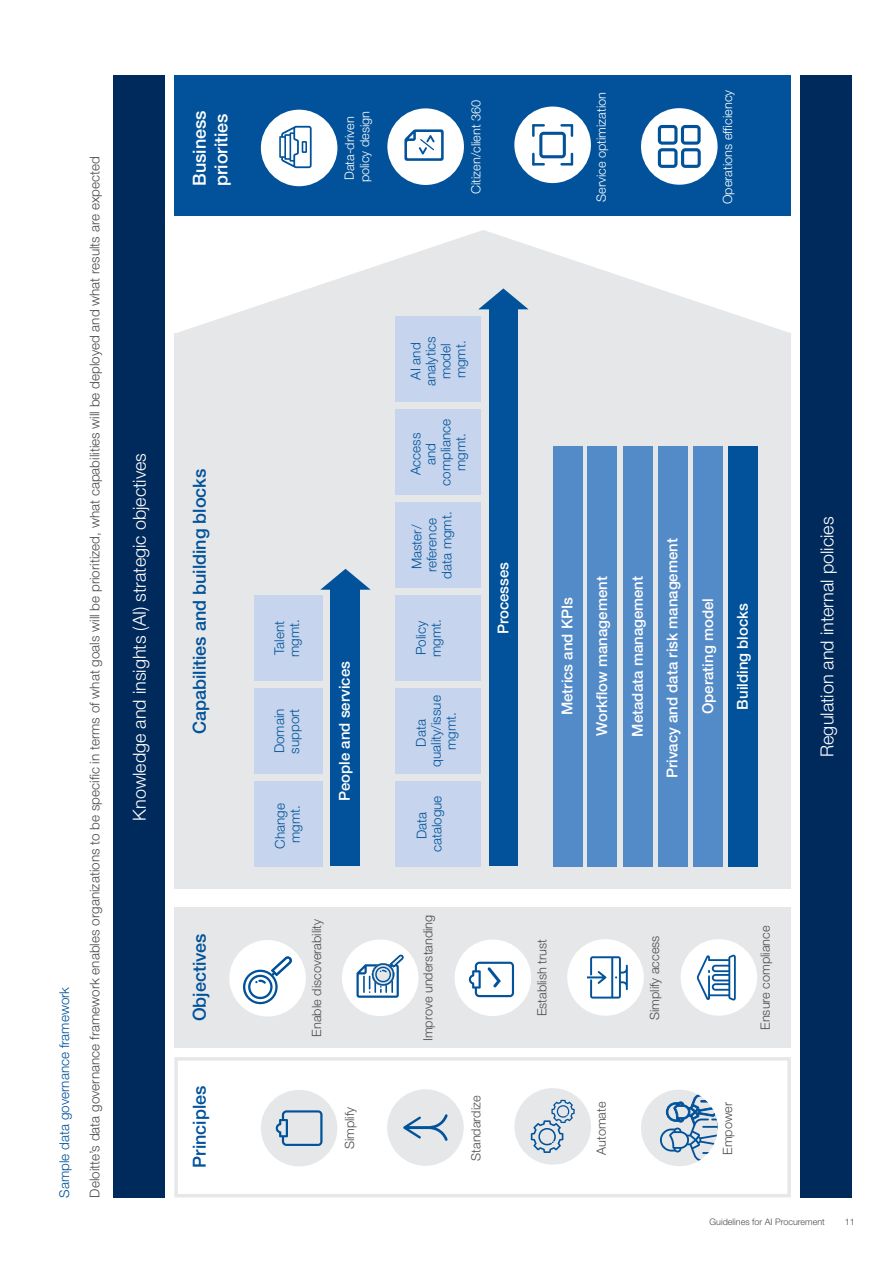
<style>
.page{position:relative;width:893px;height:1263px;background:#fff}
.page>*{position:absolute;margin:0;border:0;box-sizing:border-box;transform-origin:0 0}
.t1{font:300 18px "Helvetica Neue LT Pro";color:#fff}
.t2{font:500 18px "Helvetica Neue LT Pro";color:#01529a}
.t3{font:500 18px/21.6px "Helvetica Neue LT Pro";color:#fff}
.t4{font:500 15px "Helvetica Neue LT Pro";color:#fff}
.tabletitle{font:300 13.5px/15px "Helvetica Neue LT Pro";color:#01529a;text-align:center}
.tabletitle-2{font:300 13.5px "Helvetica Neue LT Pro";color:#4b4c4d}
.t5{font:300 12.75px "Helvetica Neue LT Pro";color:#4b4c4d}
.t6{font:300 12.75px/15.3px "Helvetica Neue LT Pro";color:#fff}
.t7{font:300 9px "Helvetica Neue LT Pro";color:#4b4c4d}
</style>
<div class="page">
<svg style="left:178px;top:230px;width:611px;height:103px"></svg>
<div style="left:113px;top:76px;width:51px;height:1122px;background:#00295c"></div>
<div style="left:801px;top:76px;width:51px;height:1122px;background:#00295c"></div>
<svg style="left:174px;top:1057px;width:617px;height:140px"></svg>
<div style="left:261px;top:1090px;width:76px;height:76px;background:#e6e7e9;border-radius:50%"></div>
<svg style="left:276px;top:1110px;width:47px;height:36px"></svg>
<div style="left:387px;top:1089px;width:77px;height:77px;background:#e6e7e9;border-radius:50%"></div>
<svg style="left:403px;top:1114px;width:45px;height:27px"></svg>
<div style="left:514px;top:1088px;width:77px;height:77px;background:#e6e7e9;border-radius:50%"></div>
<svg style="left:531px;top:1100px;width:44px;height:53px"></svg>
<div style="left:641px;top:1090px;width:77px;height:76px;background:#e6e7e9;border-radius:50%"></div>
<svg style="left:660px;top:1094px;width:58px;height:67px"></svg>
<div style="left:174px;top:907px;width:617px;height:141px;background:#e6e7e9"></div>
<div style="left:174px;top:333px;width:617px;height:556px;background:#e6e7e9"></div>
<div style="left:342px;top:939px;width:76px;height:77px;background:#fff;border-radius:50%"></div>
<svg style="left:356px;top:955px;width:47px;height:43px"></svg>
<div style="left:229px;top:940px;width:77px;height:76px;background:#fff;border-radius:50%"></div>
<svg style="left:243px;top:956px;width:49px;height:49px"></svg>
<div style="left:455px;top:939px;width:76px;height:77px;background:#fff;border-radius:50%"></div>
<svg style="left:469px;top:962px;width:45px;height:35px"></svg>
<div style="left:567px;top:939px;width:77px;height:77px;background:#fff;border-radius:50%"></div>
<svg style="left:587px;top:956px;width:41px;height:42px"></svg>
<div style="left:681px;top:939px;width:76px;height:77px;background:#fff;border-radius:50%"></div>
<svg style="left:697px;top:954px;width:39px;height:47px"></svg>
<div style="left:174px;top:76px;width:617px;height:140px;background:#01529a"></div>
<div style="left:261px;top:110px;width:76px;height:76px;background:#fff;border-radius:50%"></div>
<svg style="left:279px;top:126px;width:33px;height:42px"></svg>
<div style="left:387px;top:108px;width:77px;height:77px;background:#fff;border-radius:50%"></div>
<div style="left:514px;top:107px;width:77px;height:76px;background:#fff;border-radius:50%"></div>
<svg style="left:532px;top:124px;width:41px;height:42px"></svg>
<div style="left:641px;top:108px;width:77px;height:77px;background:#fff;border-radius:50%"></div>
<svg style="left:658px;top:125px;width:43px;height:43px"></svg>
<div style="left:330px;top:588px;width:30px;height:278px;background:#01529a"></div>
<div style="left:553px;top:446px;width:29px;height:420px;background:#538ac8"></div>
<div style="left:587px;top:446px;width:30px;height:420px;background:#538ac8"></div>
<div style="left:623px;top:446px;width:30px;height:420px;background:#538ac8"></div>
<div style="left:658px;top:446px;width:30px;height:420px;background:#538ac8"></div>
<div style="left:694px;top:446px;width:29px;height:420px;background:#538ac8"></div>
<div style="left:728px;top:446px;width:30px;height:420px;background:#01529a"></div>
<div style="left:254px;top:781px;width:68px;height:85px;background:#c6d5ed"></div>
<div style="left:254px;top:688px;width:68px;height:85px;background:#c6d5ed"></div>
<div style="left:254px;top:596px;width:68px;height:85px;background:#c6d5ed"></div>
<div style="left:396px;top:781px;width:85px;height:85px;background:#c6d5ed"></div>
<div style="left:396px;top:688px;width:85px;height:85px;background:#c6d5ed"></div>
<div style="left:396px;top:596px;width:85px;height:85px;background:#c6d5ed"></div>
<div style="left:396px;top:503px;width:85px;height:85px;background:#c6d5ed"></div>
<div style="left:396px;top:410px;width:85px;height:85px;background:#c6d5ed"></div>
<div style="left:396px;top:317px;width:85px;height:85px;background:#c6d5ed"></div>
<svg style="left:320px;top:569px;width:51px;height:21px"></svg>
<div style="left:489px;top:310px;width:29px;height:556px;background:#01529a"></div>
<svg style="left:478px;top:288px;width:51px;height:21px"></svg>
<svg style="left:404px;top:129px;width:40px;height:32px"></svg>
<p class="tabletitle" style="left:57px;top:1197px;width:212px;rotate:-90deg">Sample data governance framework</p>
<p class="tabletitle-2" style="left:86px;top:1197px;width:1043px;rotate:-90deg">Deloitte’s data governance framework enables organizations to be specific in terms of what goals will be prioritized, what capabilities will be deployed and what results are expected</p>
<p class="t1" style="left:128px;top:821px;width:369px;rotate:-90deg">Knowledge and insights (AI) strategic objectives</p>
<p class="t3" style="left:188px;top:186px;width:77px;rotate:-90deg">Business priorities</p>
<p class="t6" style="left:342px;top:182px;width:73px;rotate:-90deg">Data-driven policy design</p>
<p class="t6" style="left:468px;top:194px;width:96px;rotate:-90deg">Citizen/client 360</p>
<p class="t6" style="left:593px;top:202px;width:111px;rotate:-90deg">Service optimization</p>
<p class="t6" style="left:720px;top:204px;width:116px;rotate:-90deg">Operations efficiency</p>
<p class="t2" style="left:189px;top:734px;width:267px;rotate:-90deg">Capabilities and building blocks</p>
<p class="t2" style="left:189px;top:1021px;width:90px;rotate:-90deg">Objectives</p>
<p class="t2" style="left:189px;top:1167px;width:84px;rotate:-90deg">Principles</p>
<p class="tabletitle" style="left:272px;top:657px;width:39px;text-align:left;rotate:-90deg">Talent mgmt.</p>
<p class="tabletitle" style="left:272px;top:753px;width:46px;text-align:left;rotate:-90deg">Domain support</p>
<p class="tabletitle" style="left:272px;top:848px;width:47px;rotate:-90deg">Change mgmt.</p>
<p class="t4" style="left:335px;top:801px;width:142px;rotate:-90deg">People and services</p>
<p class="tabletitle" style="left:408px;top:386px;width:52px;rotate:-90deg">AI and analytics model mgmt.</p>
<p class="tabletitle" style="left:408px;top:486px;width:68px;rotate:-90deg">Access and compliance mgmt.</p>
<p class="tabletitle" style="left:409px;top:579px;width:69px;rotate:-90deg">Master/ reference data mgmt.</p>
<p class="tabletitle" style="left:413px;top:657px;width:39px;text-align:left;rotate:-90deg">Policy mgmt.</p>
<p class="tabletitle" style="left:413px;top:767px;width:73px;rotate:-90deg">Data quality/issue mgmt.</p>
<p class="tabletitle" style="left:414px;top:852px;width:58px;rotate:-90deg">Data catalogue</p>
<p class="t4" style="left:494px;top:634px;width:74px;rotate:-90deg">Processes</p>
<p class="t4" style="left:558px;top:715px;width:120px;rotate:-90deg">Metrics and KPIs</p>
<p class="t4" style="left:593px;top:736px;width:161px;rotate:-90deg">Workflow management</p>
<p class="t4" style="left:628px;top:736px;width:162px;rotate:-90deg">Metadata management</p>
<p class="t4" style="left:663px;top:778px;width:242px;rotate:-90deg">Privacy and data risk management</p>
<p class="t4" style="left:699px;top:714px;width:117px;rotate:-90deg">Operating model</p>
<p class="t4" style="left:734px;top:709px;width:108px;rotate:-90deg">Building blocks</p>
<p class="t1" style="left:816px;top:757px;width:242px;rotate:-90deg">Regulation and internal policies</p>
<p class="t5" style="left:309px;top:1036px;width:119px;rotate:-90deg">Enable discoverability</p>
<p class="t5" style="left:420px;top:1041px;width:128px;rotate:-90deg">Improve understanding</p>
<p class="t5" style="left:534px;top:1016px;width:79px;rotate:-90deg">Establish trust</p>
<p class="t5" style="left:647px;top:1020px;width:86px;rotate:-90deg">Simplify access</p>
<p class="t5" style="left:757px;top:1030px;width:106px;rotate:-90deg">Ensure compliance</p>
<p class="t5" style="left:342px;top:1149px;width:44px;rotate:-90deg">Simplify</p>
<p class="t5" style="left:468px;top:1161px;width:67px;rotate:-90deg">Standardize</p>
<p class="t5" style="left:594px;top:1155px;width:55px;rotate:-90deg">Automate</p>
<p class="t5" style="left:720px;top:1155px;width:54px;rotate:-90deg">Empower</p>
<p class="t7" style="left:710px;top:1216px;width:117px">Guidelines for AI Procurement</p>
<p class="t7" style="left:845px;top:1216px;width:12px">11</p>
</div>
